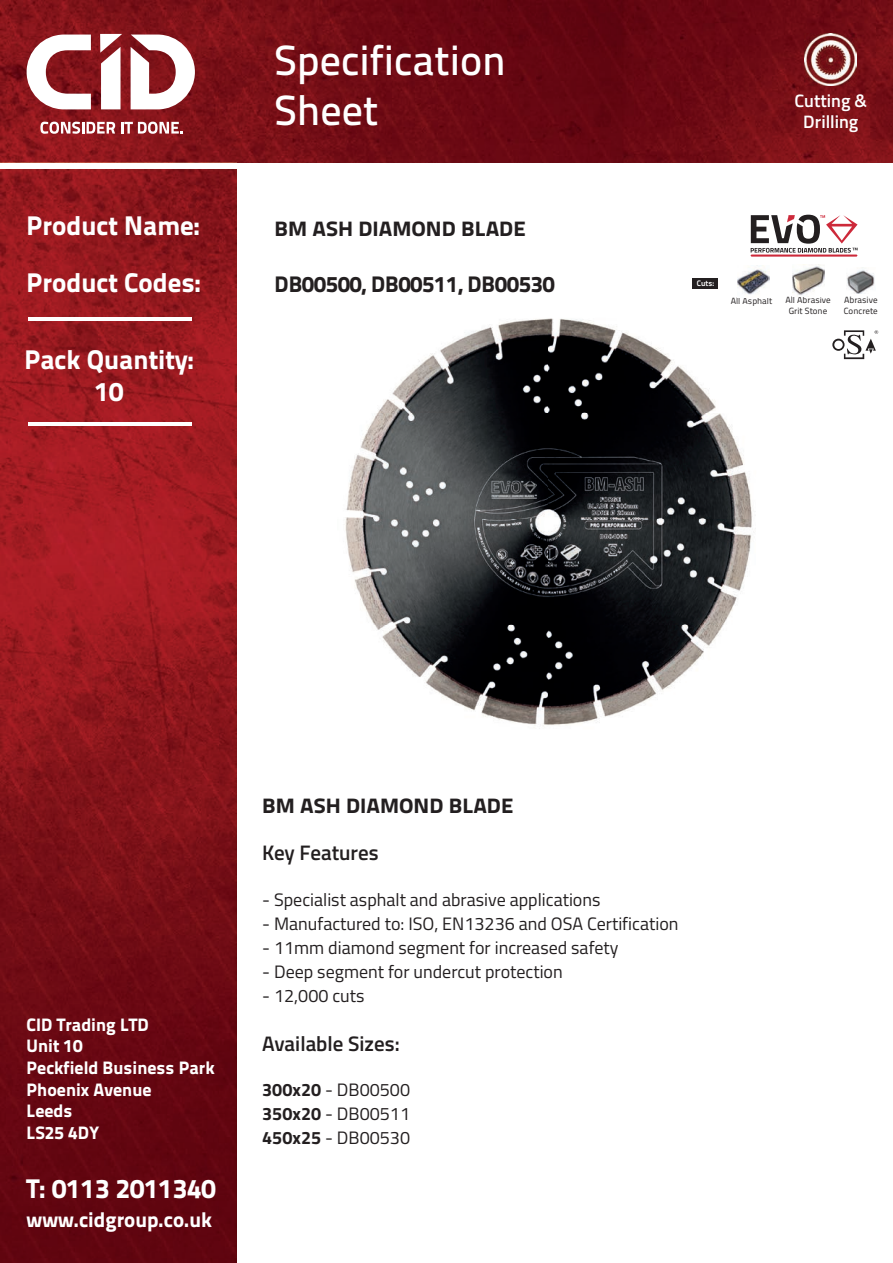
<style>
.page{position:relative;width:893px;height:1263px;background:#fff}
.page>*{position:absolute;margin:0;border:0;box-sizing:border-box;transform-origin:0 0}
.t1{font:42px/50.4px "Titillium Text 25 L 600 wt";color:#fff}
.t2{font:27px/32.4px "Titillium Text 25 L 999 wt";color:#fff;text-align:center}
.t3{font:22.5px "Titillium Text 25 L 999 wt";color:#231f20}
.t4{font:600 21px "Titillium Web";color:#231f20}
.t5{font:21px "Titillium Text 25 L 999 wt";color:#fff}
.t6{font:20.85px "Titillium Text 25 L 999 wt";color:#231f20;scale:1.08 1}
.t7{font:18px/24px "Titillium Web";color:#231f20;text-align:justify}
.t8{font:18px/21.6px "Titillium Text 25 L 999 wt";color:#fff}
.t9{font:600 18px/21.6px "Titillium Web";color:#fff;text-align:center}
.t10{font:9px/10.8px "Titillium Text 25 L 400 wt";color:#231f20;text-align:center}
.t11{font:7.95px "Titillium Text 25 L 800 wt";color:#fff}
.s1{font-weight:700}
</style>
<div class="page">
<img style="left:0;top:0;width:893px;height:163px">
<img style="left:0;top:169px;width:237px;height:1094px">
<svg style="left:40px;top:122px;width:75px;height:12px"></svg>
<svg style="left:121px;top:122px;width:62px;height:12px"></svg>
<svg style="left:27px;top:35px;width:64px;height:74px"></svg>
<svg style="left:131px;top:35px;width:64px;height:74px"></svg>
<svg style="left:100px;top:34px;width:22px;height:75px"></svg>
<hr style="left:28px;top:317px;width:163px;height:4px;background:#fff">
<hr style="left:28px;top:422px;width:163px;height:3px;background:#fff">
<img style="left:345px;top:318px;width:408px;height:408px">
<img style="left:805px;top:34px;width:52px;height:51px">
<img style="left:737px;top:269px;width:32px;height:26px">
<img style="left:792px;top:266px;width:32px;height:31px">
<img style="left:847px;top:270px;width:28px;height:23px">
<div style="left:693px;top:279px;width:25px;height:10px;background:#231f20"></div>
<svg style="left:750px;top:215px;width:107px;height:42px"></svg>
<svg style="left:832px;top:330px;width:46px;height:29px"></svg>
<h2 class="t2" style="left:27px;top:208px;width:175px">Product Name:</h2>
<h2 class="t2" style="left:27px;top:264px;width:176px">Product Codes:</h2>
<h2 class="t2" style="left:24px;top:341px;width:171px">Pack Quantity:<br>10</h2>
<h1 class="t1" style="left:275px;top:32px;width:233px">Specification<br>Sheet</h1>
<p class="t6" style="left:275px;top:212px;width:234px">BM ASH DIAMOND BLADE</p>
<p class="t3" style="left:275px;top:267px;width:282px">DB00500, DB00511, DB00530</p>
<p class="t9" style="left:795px;top:89px;width:74px">Cutting &amp;<br>Drilling</p>
<p class="t11" style="left:697px;top:277px;width:19px">Cuts:</p>
<p class="t10" style="left:731px;top:295px;width:43px">All Asphalt</p>
<p class="t10" style="left:785px;top:294px;width:47px">All Abrasive<br>Grit Stone</p>
<p class="t10" style="left:844px;top:294px;width:35px;text-align:left">Abrasive<br>Concrete</p>
<p class="t8" style="left:27px;top:1012px;width:190px">CID Trading LTD<br>Unit 10<br>Peckfield Business Park<br>Phoenix Avenue<br>Leeds<br>LS25 4DY</p>
<h2 class="t2" style="left:27px;top:1170px;width:191px">T: 0113 2011340</h2>
<p class="t5" style="left:27px;top:1203px;width:187px">www.cidgroup.co.uk</p>
<p class="t6" style="left:262px;top:789px;width:234px">BM ASH DIAMOND BLADE</p>
<p class="t4" style="left:262px;top:837px;width:118px">Key Features</p>
<p class="t7" style="left:262px;top:886px;width:340px">- Specialist asphalt and abrasive applications</p>
<p class="t7" style="left:262px;top:910px;width:418px">- Manufactured to: ISO, EN13236 and OSA Certification</p>
<p class="t7" style="left:262px;top:934px;width:358px">- 11mm diamond segment for increased safety</p>
<p class="t7" style="left:262px;top:958px;width:302px">- Deep segment for undercut protection</p>
<p class="t7" style="left:262px;top:982px;width:104px">- 12,000 cuts</p>
<p class="t4" style="left:262px;top:1028px;width:139px">Available Sizes:</p>
<p class="t7" style="left:262px;top:1077px;width:149px"><span class="s1">300x20</span> - DB00500<br><span class="s1">350x20</span> - DB00511<br><span class="s1">450x25</span> - DB00530</p>
</div>
